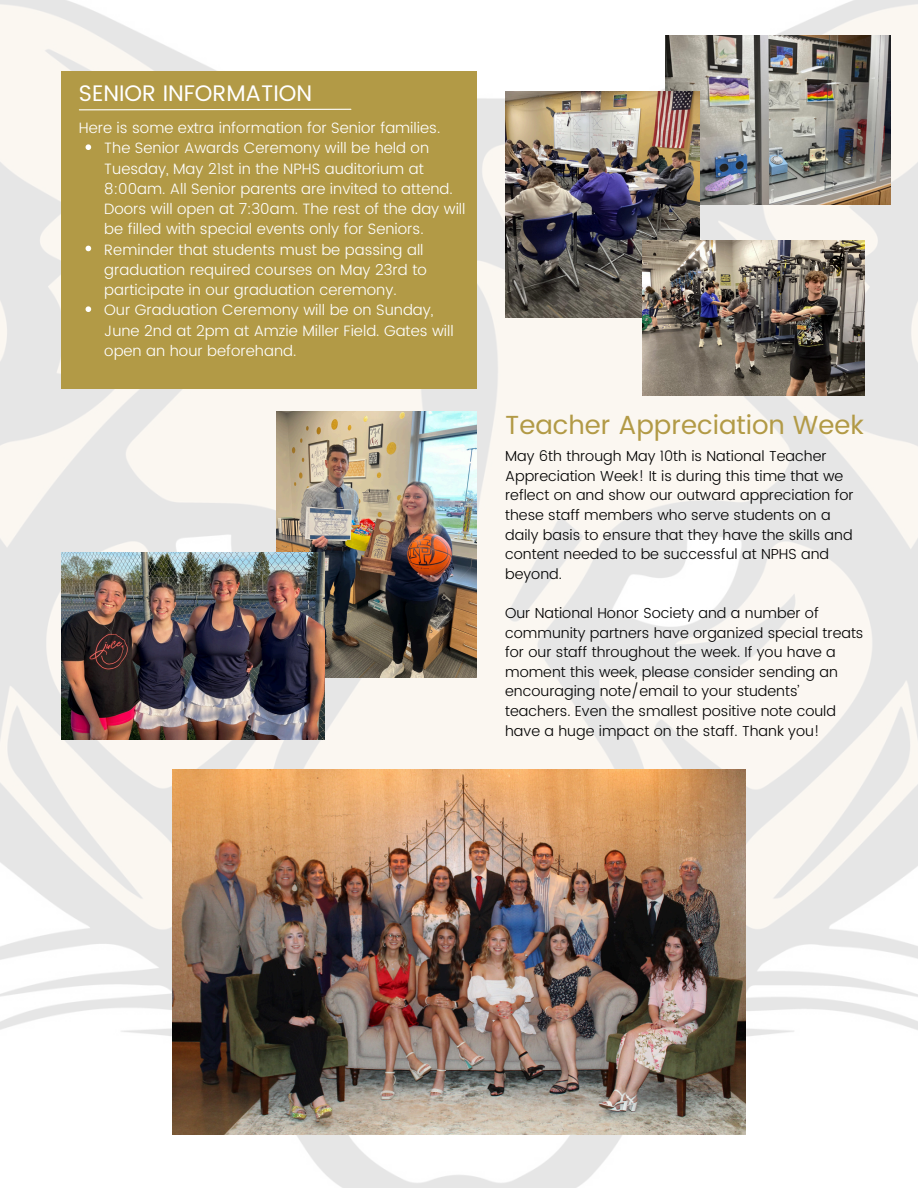
<style>
.page{position:relative;width:918px;height:1188px;background:#fff}
.page>*{position:absolute;margin:0;border:0;box-sizing:border-box;transform-origin:0 0}
.t1{font:26.1px "Poppins";color:#b29a46}
.t2{font:22.5px "Poppins";color:#fff}
.t3{font:300 15px/20.2px "Poppins";color:#fff}
.t4{font:300 14.55px/19.6px "Poppins";color:#000}
</style>
<div class="page">
<img style="left:0;top:0;width:918px;height:1188px">
<div style="left:61px;top:72px;width:415px;height:317px;background:#b29a46"></div>
<svg style="left:78px;top:108px;width:274px;height:3px"></svg>
<img style="left:665px;top:36px;width:225px;height:169px">
<img style="left:505px;top:91px;width:195px;height:226px">
<img style="left:643px;top:240px;width:221px;height:155px">
<img style="left:173px;top:770px;width:573px;height:364px">
<img style="left:277px;top:412px;width:199px;height:265px">
<img style="left:61px;top:552px;width:264px;height:187px">
<svg style="left:86px;top:144px;width:5px;height:6px"></svg>
<svg style="left:86px;top:246px;width:5px;height:5px"></svg>
<svg style="left:86px;top:306px;width:5px;height:6px"></svg>
<p class="t2" style="left:79px;top:80px;width:235px">SENIOR INFORMATION</p>
<h1 class="t3" style="left:79px;top:118px;width:363px">Here is some extra information for Senior families.</h1>
<p class="t3" style="left:104px;top:138px;width:363px">The Senior Awards Ceremony will be held on Tuesday, May 21st in the NPHS auditorium at 8:00am. All Senior parents are invited to attend.<br>Doors will open at 7:30am. The rest of the day will be filled with special events only for Seniors.</p>
<p class="t3" style="left:104px;top:239px;width:324px">Reminder that students must be passing all graduation required courses on May 23rd to participate in our graduation ceremony.</p>
<p class="t3" style="left:104px;top:300px;width:351px">Our Graduation Ceremony will be on Sunday,<br>June 2nd at 2pm at Amzie Miller Field. Gates will open an hour beforehand.</p>
<p class="t1" style="left:505px;top:410px;width:360px">Teacher Appreciation Week</p>
<p class="t4" style="left:505px;top:446px;width:350px">May 6th through May 10th is National Teacher Appreciation Week! It is during this time that we reflect on and show our outward appreciation for these staff members who serve students on a daily basis to ensure that they have the skills and content needed to be successful at NPHS and beyond.</p>
<p class="t4" style="left:505px;top:603px;width:360px">Our National Honor Society and a number of community partners have organized special treats for our staff throughout the week. If you have a moment this week, please consider sending an encouraging note/email to your students’ teachers. Even the smallest positive note could have a huge impact on the staff. Thank you!</p>
</div>
